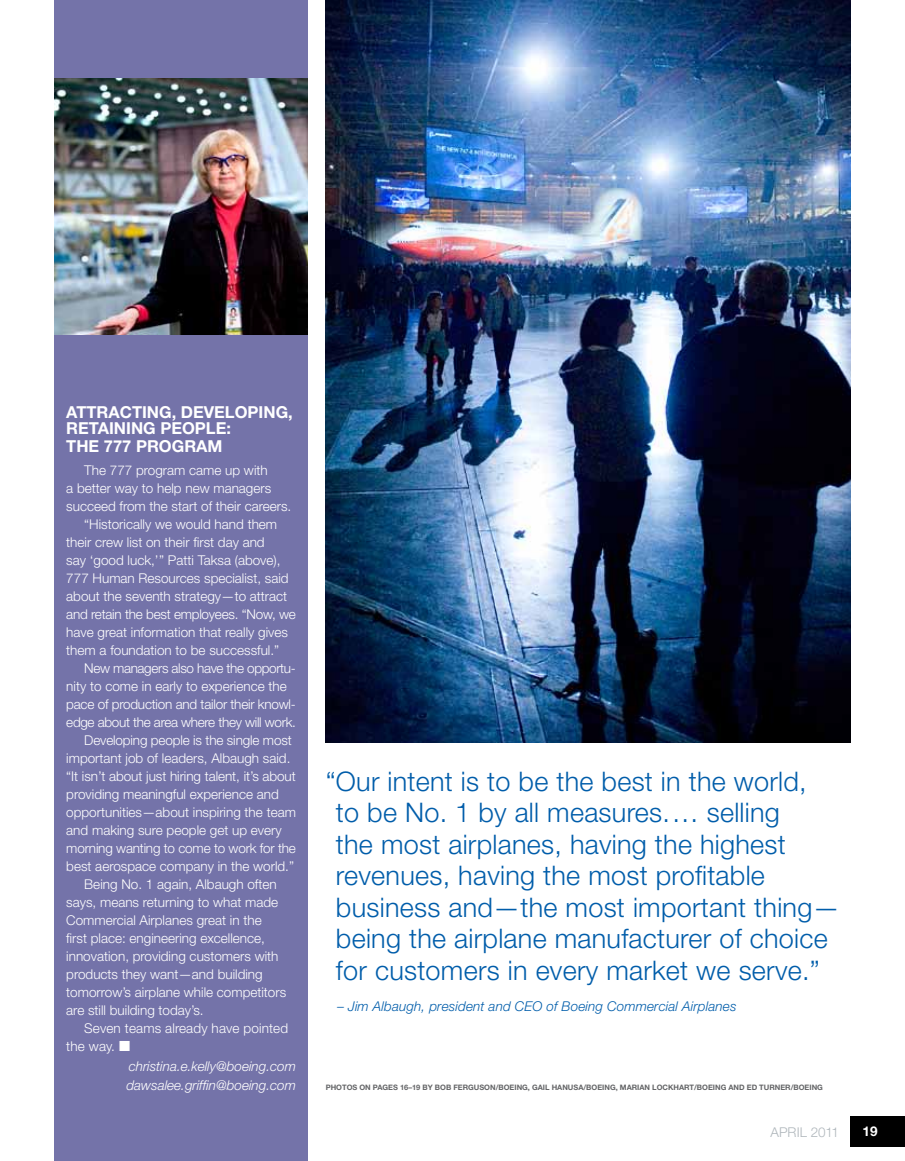
<style>
.page{position:relative;width:905px;height:1161px;background:#fff}
.page>*{position:absolute;margin:0;border:0;box-sizing:border-box;transform-origin:0 0}
.t1{font:300 27px/31.5px "Helvetica Neue";letter-spacing:.01em;color:#005daa}
.t2{font:700 16.5px "Helvetica Neue";color:#fff}
.t3{font:300 13.5px "Helvetica Neue";color:#fff}
.t4{font:300 13.5px "Helvetica Neue";letter-spacing:-.025em;color:#fff}
.t5{font:italic 300 13.5px/19.8px "Helvetica Neue";color:#fff}
.t6{font:italic 300 13.5px "Helvetica Neue";letter-spacing:.01em;color:#005daa}
.t7{font:300 13.5px "Helvetica Neue";letter-spacing:-.005em;color:#b0b7bc}
.t8{font:700 13.5px "Helvetica Neue";color:#fff}
.t9{font:700 7.5px "Helvetica Neue";color:#636466}
</style>
<div class="page">
<div style="left:850px;top:1116px;width:54px;height:31px;background:#000"></div>
<img style="left:326px;top:0;width:524px;height:742px">
<div style="left:54px;top:0;width:254px;height:1161px;background:#7473a9"></div>
<img style="left:54px;top:78px;width:254px;height:256px">
<p class="t2" style="left:66px;top:402px;width:22px">ATTRACTING</p>
<p class="t2" style="left:172px;top:402px;width:33px">, DEVELO</p>
<p class="t2" style="left:247px;top:402px;width:47px">PING,</p>
<p class="t2" style="left:66px;top:418px;width:11px">RETAINING</p>
<p class="t2" style="left:160px;top:418px;width:72px">PEOPLE:</p>
<p class="t2" style="left:66px;top:436px;width:83px">THE 777 PROGRAM</p>
<p class="t3" style="left:84px;top:462px;width:185px">The 777 program came up with</p>
<p class="t3" style="left:66px;top:480px;width:206px">a better way to help new managers</p>
<p class="t3" style="left:66px;top:498px;width:226px">succeed from the start of their careers.</p>
<p class="t3" style="left:84px;top:516px;width:194px">“Historically we would hand them</p>
<p class="t3" style="left:66px;top:534px;width:200px">their crew list on their first day and</p>
<p class="t3" style="left:66px;top:552px;width:216px">say ‘good luck,’” Patti Taksa (above),</p>
<p class="t3" style="left:66px;top:570px;width:224px">777 Human Resources specialist, said</p>
<p class="t3" style="left:66px;top:588px;width:222px">about the seventh strategy—to attract</p>
<p class="t3" style="left:66px;top:606px;width:231px">and retain the best employees. “Now, we</p>
<p class="t3" style="left:66px;top:624px;width:223px">have great information that really gives</p>
<p class="t3" style="left:66px;top:642px;width:214px">them a foundation to be successful.”</p>
<p class="t4" style="left:84px;top:660px;width:213px">New managers also have the opportu-</p>
<p class="t3" style="left:66px;top:678px;width:222px">nity to come in early to experience the</p>
<p class="t3" style="left:66px;top:696px;width:231px">pace of production and tailor their knowl-</p>
<p class="t4" style="left:66px;top:714px;width:231px">edge about the area where they will work.</p>
<p class="t3" style="left:84px;top:732px;width:209px">Developing people is the single most</p>
<p class="t3" style="left:66px;top:750px;width:226px">important job of leaders, Albaugh said.</p>
<p class="t3" style="left:66px;top:768px;width:231px">“It isn’t about just hiring talent, it’s about</p>
<p class="t3" style="left:66px;top:786px;width:214px">providing meaningful experience and</p>
<p class="t3" style="left:66px;top:804px;width:231px">opportunities—about inspiring the team</p>
<p class="t3" style="left:66px;top:822px;width:217px">and making sure people get up every</p>
<p class="t3" style="left:66px;top:840px;width:231px">morning wanting to come to work for the</p>
<p class="t3" style="left:66px;top:858px;width:229px">best aerospace company in the world.”</p>
<p class="t3" style="left:84px;top:876px;width:194px">Being No. 1 again, Albaugh often</p>
<p class="t3" style="left:66px;top:894px;width:213px">says, means returning to what made</p>
<p class="t3" style="left:66px;top:912px;width:197px">Commercial Airplanes great in the</p>
<p class="t3" style="left:66px;top:930px;width:200px">first place: engineering excellence,</p>
<p class="t3" style="left:66px;top:948px;width:214px">innovation, providing customers with</p>
<p class="t3" style="left:66px;top:966px;width:198px">products they want—and building</p>
<p class="t3" style="left:66px;top:984px;width:221px">tomorrow’s airplane while competitors</p>
<p class="t3" style="left:66px;top:1002px;width:139px">are still building today’s.</p>
<p class="t3" style="left:84px;top:1020px;width:205px">Seven teams already have pointed</p>
<p class="t3" style="left:66px;top:1038px;width:65px">the way. ■</p>
<p class="t5" style="left:126px;top:1056px;width:171px">christina.e.kelly@boeing.com dawsalee.griffin@boeing.com</p>
<p class="t1" style="left:336px;top:765px;width:505px;text-indent:-10px">“Our intent is to be the best in the world,<br>to be No. 1 by all measures.… selling<br>the most airplanes, having the highest revenues, having the most profitable business and—the most important thing— being the airplane manufacturer of choice for customers in every market we serve.”</p>
<p class="t6" style="left:337px;top:998px;width:400px">– Jim Albaugh, president and CEO of Boeing Commercial Airplanes</p>
<p class="t9" style="left:326px;top:1082px;width:499px">PHOTOS ON PAGES 16–19 BY BOB FERGUSON/BOEING, GAIL HANUSA/BOEING, MARIAN LOCKHART/BOEING AND ED TURNER/BOEING</p>
<p class="t7" style="left:770px;top:1124px;width:70px">APRIL 2011</p>
<p class="t8" style="left:862px;top:1123px;width:17px">19</p>
</div>
